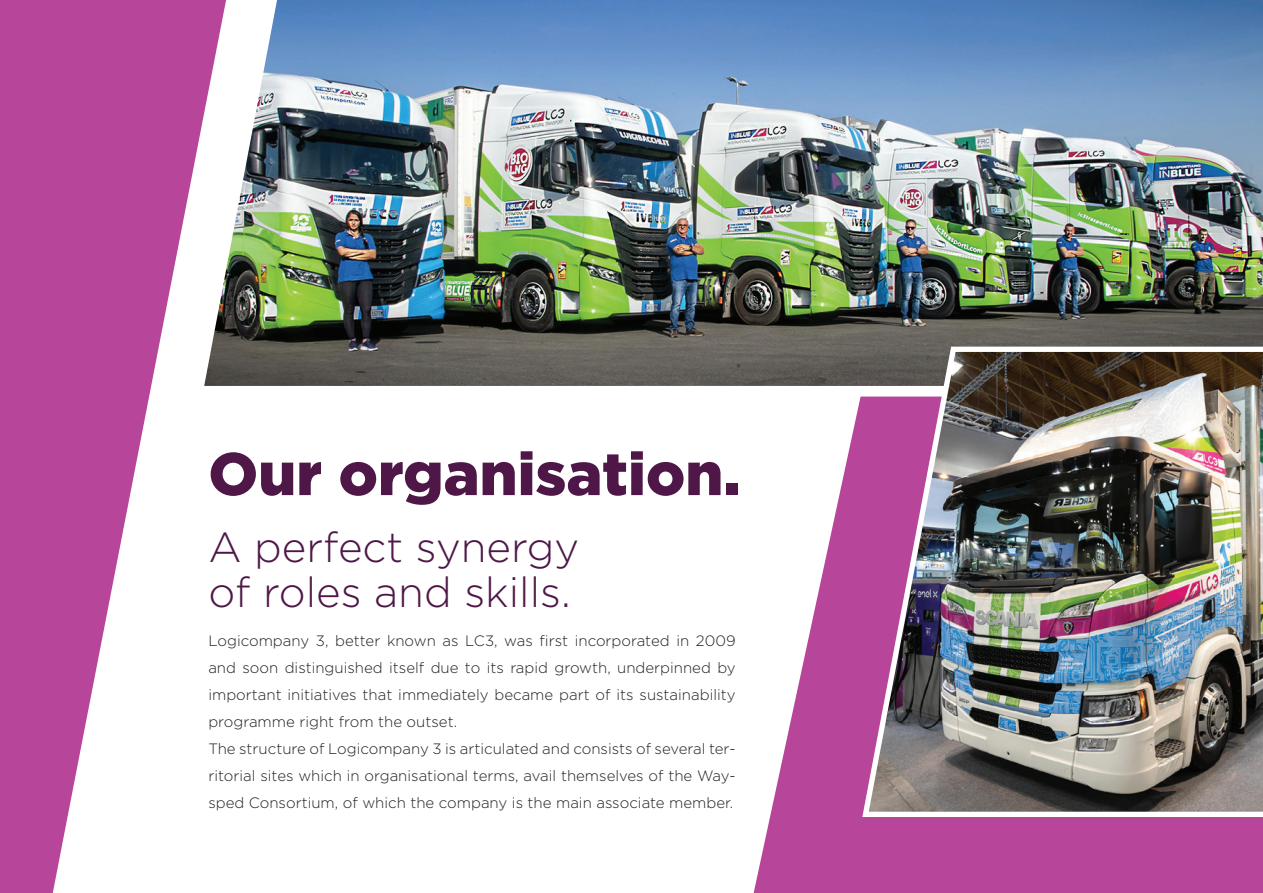
<style>
.page{position:relative;width:1263px;height:893px;background:#fff}
.page>*{position:absolute;margin:0;border:0;box-sizing:border-box;transform-origin:0 0}
.t1{font:900 60px "Gotham";color:#4e1747}
.t2{font:300 42px/45px "Gotham";color:#4e1747}
.t3{font:300 15px/27px "Gotham";color:#231f20}
</style>
<div class="page">
<svg style="left:0;top:0;width:185px;height:893px;fill:#b74599"></svg>
<svg style="left:754px;top:404px;width:509px;height:489px;fill:#b74599"></svg>
<img style="left:185px;top:0;width:1078px;height:386px">
<img style="left:859px;top:343px;width:404px;height:477px">
<h1 class="t1" style="left:208px;top:432px;width:533px">Our organisation.</h1>
<h2 class="t2" style="left:208px;top:524px;width:372px">A perfect synergy of roles and skills.</h2>
<p class="t3" style="left:208px;top:626px;width:529px">Logicompany 3, better known as LC3, was first incorporated in 2009 and soon distinguished itself due to its rapid growth, underpinned by important initiatives that immediately became part of its sustainability programme right from the outset.<br>The structure of Logicompany 3 is articulated and consists of several ter&shy;ritorial sites which in organisational terms, avail themselves of the Way&shy;sped Consortium, of which the company is the main associate member.</p>
</div>
